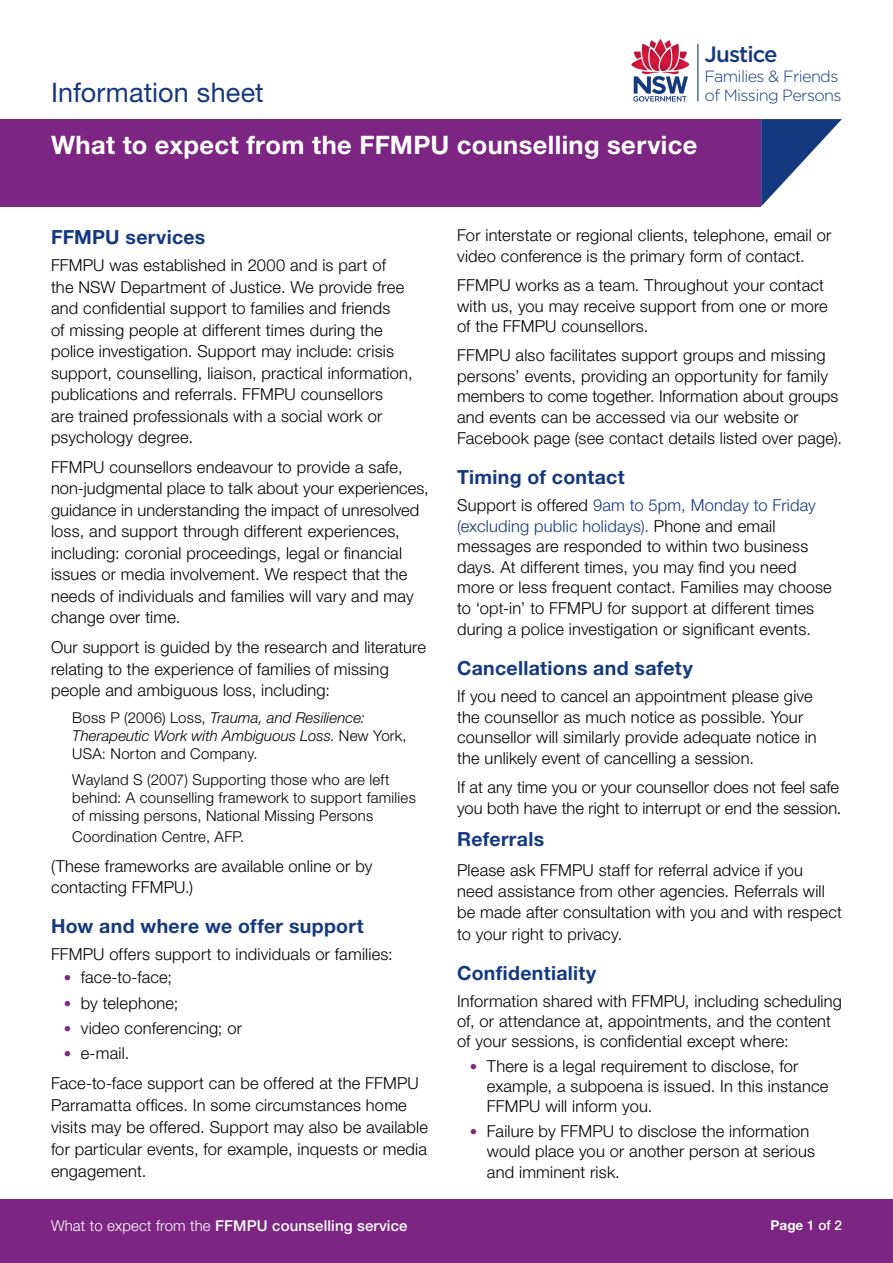
<style>
.page{position:relative;width:893px;height:1263px;background:#fff}
.page>*{position:absolute;margin:0;border:0;box-sizing:border-box;transform-origin:0 0}
.t1{font:27px "Helvetica Neue LT Std";letter-spacing:.005em;color:#15397f}
.t2{font:700 25.5px "Helvetica Neue LT Std";letter-spacing:.015em;color:#fff}
.t3{font:500 22.2px "Gotham";letter-spacing:-.04em;color:#15397f}
.Head_1{font:700 19.5px "Helvetica Neue LT Std";letter-spacing:.015em;color:#15397f}
.Text_body{font:700 19.5px "Helvetica Neue LT Std";letter-spacing:.015em;color:#15397f}
.Text_body-2{font:300 16.5px/21.5px "Helvetica Neue LT Std";letter-spacing:.01em;color:#000}
.t4{font:300 16.2px/19.6px "Gotham";letter-spacing:-.04em;color:#15397f}
.Text_body-3{font:300 15px/18px "Helvetica Neue LT Std";letter-spacing:.015em;color:#000}
.Text_body-4{font:italic 300 15px/18px "Helvetica Neue LT Std";letter-spacing:.005em;color:#000}
.t5{font:500 15px "Helvetica Neue LT Std";letter-spacing:.01em;color:#fff}
.t6{font:700 13.5px "Helvetica Neue LT Std";color:#fff}
.s1{font-style:normal}
.s2{font-size:15px;color:#7c2582}
.s3{color:#15397f}
.s4{font-weight:300}
.s5{font-weight:500}
</style>
<div class="page">
<hr style="left:697px;top:44px;width:1px;height:58px;background:#15397f">
<svg style="left:631px;top:39px;width:59px;height:63px"></svg>
<div style="left:0;top:119px;width:761px;height:87px;background:#7c2582"></div>
<svg style="left:761px;top:119px;width:81px;height:87px"></svg>
<div style="left:0;top:1199px;width:893px;height:64px;background:#7c2582"></div>
<h1 class="t1" style="left:51px;top:76px;width:214px">Information sheet</h1>
<h3 class="t3" style="left:705px;top:41px;width:74px">Justice</h3>
<p class="t4" style="left:705px;top:66px;width:138px">Families &amp; Friends of Missing Persons</p>
<h2 class="t2" style="left:51px;top:129px;width:648px">What to expect from the FFMPU counselling service</h2>
<h1 class="Head_1" style="left:51px;top:225px;width:156px">FFMPU services</h1>
<p class="Text_body-2" style="left:51px;top:254px;width:363px">FFMPU was established in 2000 and is part of the NSW Department of Justice. We provide free and confidential support to families and friends<br>of missing people at different times during the police investigation. Support may include: crisis support, counselling, liaison, practical information, publications and referrals. FFMPU counsellors<br>are trained professionals with a social work or psychology degree.</p>
<p class="Text_body-2" style="left:51px;top:456px;width:379px">FFMPU counsellors endeavour to provide a safe, non-judgmental place to talk about your experiences, guidance in understanding the impact of unresolved loss, and support through different experiences, including: coronial proceedings, legal or financial issues or media involvement. We respect that the needs of individuals and families will vary and may change over time.</p>
<p class="Text_body-2" style="left:51px;top:636px;width:377px">Our support is guided by the research and literature relating to the experience of families of missing people and ambiguous loss, including:</p>
<p class="Text_body-4" style="left:72px;top:708px;width:336px"><span class="s1">Boss P (2006) Loss,</span> Trauma, and Resilience:<br>Therapeutic Work with Ambiguous Loss<span class="s1">. New York,<br>USA: Norton and Company.</span></p>
<p class="Text_body-3" style="left:72px;top:770px;width:345px">Wayland S (2007) Supporting those who are left behind: A counselling framework to support families of missing persons, National Missing Persons</p>
<p class="Text_body-3" style="left:72px;top:827px;width:174px">Coordination Centre, AFP.</p>
<p class="Text_body-2" style="left:51px;top:855px;width:323px;line-height:21px">(These frameworks are available online or by contacting FFMPU.)</p>
<h1 class="Head_1" style="left:51px;top:914px;width:314px">How and where we offer support</h1>
<p class="Text_body-2" style="left:51px;top:943px;width:343px">FFMPU offers support to individuals or families:</p>
<p class="Text_body-2" style="left:64px;top:966px;width:110px"><span class="s2">•</span> face-to-face;</p>
<p class="Text_body-2" style="left:64px;top:992px;width:116px"><span class="s2">•</span> by telephone;</p>
<p class="Text_body-2" style="left:64px;top:1017px;width:180px"><span class="s2">•</span> video conferencing; or</p>
<p class="Text_body-2" style="left:64px;top:1042px;width:67px"><span class="s2">•</span> e-mail.</p>
<p class="Text_body-2" style="left:51px;top:1072px;width:378px">Face-to-face support can be offered at the FFMPU Parramatta offices. In some circumstances home visits may be offered. Support may also be available for particular events, for example, inquests or media engagement.</p>
<p class="Text_body-2" style="left:457px;top:225px;width:376px;line-height:20.5px">For interstate or regional clients, telephone, email or video conference is the primary form of contact.</p>
<p class="Text_body-2" style="left:457px;top:275px;width:372px;line-height:20.5px">FFMPU works as a team. Throughout your contact with us, you may receive support from one or more of the FFMPU counsellors.</p>
<p class="Text_body-2" style="left:457px;top:345px;width:386px;line-height:20.7px">FFMPU also facilitates support groups and missing persons’ events, providing an opportunity for family members to come together. Information about groups and events can be accessed via our website or Facebook page (see contact details listed over page).</p>
<h1 class="Head_1" style="left:457px;top:465px;width:169px">Timing of contact</h1>
<p class="Text_body-2" style="left:457px;top:495px;width:376px;line-height:20.7px">Support is offered <span class="s3">9am to 5pm, Monday to Friday (excluding public holidays).</span> Phone and email messages are responded to within two business days. At different times, you may find you need more or less frequent contact. Families may choose to ‘opt-in’ to FFMPU for support at different times during a police investigation or significant events.</p>
<h1 class="Head_1" style="left:457px;top:656px;width:237px">Cancellations and safety</h1>
<p class="Text_body-2" style="left:457px;top:686px;width:361px;line-height:20.5px">If you need to cancel an appointment please give the counsellor as much notice as possible. Your counsellor will similarly provide adequate notice in the unlikely event of cancelling a session.</p>
<p class="Text_body-2" style="left:457px;top:776px;width:386px;line-height:21px">If at any time you or your counsellor does not feel safe you both have the right to interrupt or end the session.</p>
<p class="Text_body" style="left:457px;top:827px;width:89px">Referrals</p>
<p class="Text_body-2" style="left:457px;top:859px;width:386px">Please ask FFMPU staff for referral advice if you need assistance from other agencies. Referrals will be made after consultation with you and with respect to your right to privacy.</p>
<h1 class="Head_1" style="left:457px;top:961px;width:141px">Confidentiality</h1>
<p class="Text_body-2" style="left:457px;top:990px;width:386px;line-height:20.2px">Information shared with FFMPU, including scheduling of, or attendance at, appointments, and the content of your sessions, is confidential except where:</p>
<p class="Text_body-2" style="left:487px;top:1055px;width:343px;line-height:20.2px;text-indent:-17px"><span class="s2">•</span> There is a legal requirement to disclose, for example, a subpoena is issued. In this instance<br>FFMPU will inform you.</p>
<p class="Text_body-2" style="left:487px;top:1120px;width:330px;line-height:20.4px;text-indent:-17px"><span class="s2">•</span> Failure by FFMPU to disclose the information would place you or another person at serious and imminent risk.</p>
<p class="t5" style="left:51px;top:1216px;width:358px"><span class="s4">What to expect from the</span> FFMPU counselling service</p>
<p class="t6" style="left:770px;top:1216px;width:73px">Page <span class="s5">1 of 2</span></p>
</div>
